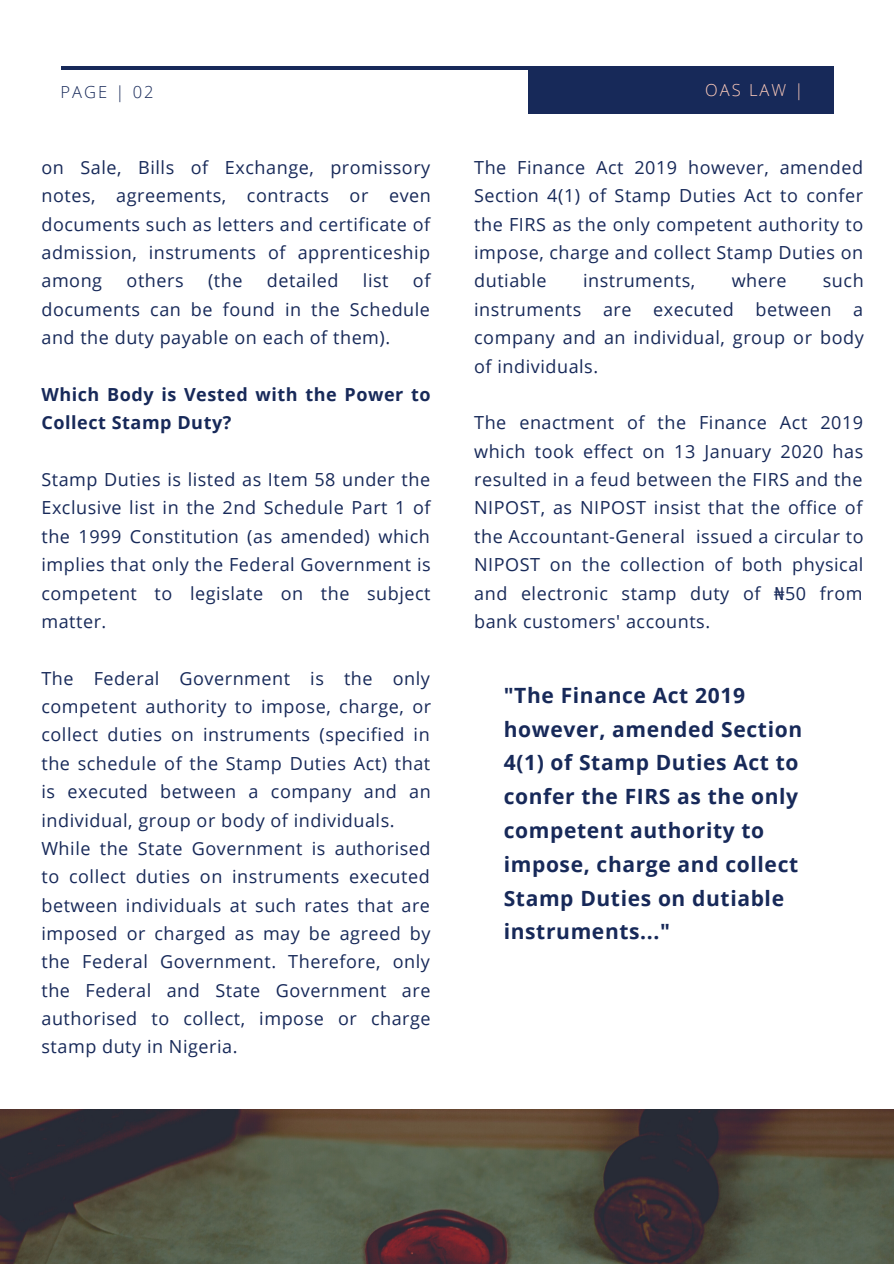
<style>
.page{position:relative;width:894px;height:1264px;background:#fff}
.page>*{position:absolute;margin:0;border:0;box-sizing:border-box;transform-origin:0 0}
.t1{font:700 21px/33.8px "Open Sans";letter-spacing:.03em;color:#172959}
.t2{font:18px/28.3px "Open Sans";letter-spacing:.03em;color:#172959;text-align:justify}
.t3{font:700 18px/28.3px "Open Sans";letter-spacing:.03em;color:#172959}
.t4{font:300 16.5px "Open Sans";letter-spacing:.12em;color:#172959}
.t5{font:300 16.5px "Open Sans";letter-spacing:.12em;color:#fcb}
.s1{font-family:"Noto Sans"}
</style>
<div class="page">
<hr style="left:61px;top:66px;width:771px;height:4px;background:#172959">
<div style="left:528px;top:66px;width:305px;height:48px;background:#172959"></div>
<img style="left:0;top:1109px;width:893px;height:154px">
<p class="t4" style="left:61px;top:80px;width:94px">PAGE | 02</p>
<p class="t5" style="left:705px;top:78px;width:100px">OAS LAW |</p>
<p class="t2" style="left:41px;top:153px;width:391px">on Sale, Bills of Exchange, promissory notes, agreements, contracts or even documents such as letters and certificate of admission, instruments of apprenticeship among</p>
<p class="t2" style="left:41px;top:266px;width:390px;text-indent:371px">of documents can be found in the Schedule and the duty payable on each of them).</p>
<p class="t3" style="left:41px;top:380px;width:390px">Which Body is Vested with the Power to<br>Collect Stamp Duty?</p>
<p class="t2" style="left:41px;top:465px;width:390px">Stamp Duties is listed as Item 58 under the Exclusive list in the 2nd Schedule Part 1 of the 1999 Constitution (as amended) which implies that only the Federal Government is competent to legislate on the subject matter.</p>
<p class="t2" style="left:126px;top:266px;width:59px">others</p>
<p class="t2" style="left:208px;top:266px;width:36px">(the</p>
<p class="t2" style="left:267px;top:266px;width:73px">detailed</p>
<p class="t2" style="left:363px;top:266px;width:27px">list</p>
<p class="t2" style="left:41px;top:663px;width:391px;text-align:left">The Federal Government is the only competent authority to impose, charge, or collect duties on instruments (specified in the schedule of the Stamp Duties Act) that is executed between a company and an individual, group or body of individuals.<br>While the State Government is authorised to collect duties on instruments executed between individuals at such rates that are imposed or charged as may be agreed by the Federal Government. Therefore, only the Federal and State Government are authorised to collect, impose or charge stamp duty in Nigeria.</p>
<p class="t2" style="left:474px;top:153px;width:390px">The Finance Act 2019 however, amended Section 4(1) of Stamp Duties Act to confer the FIRS as the only competent authority to impose, charge and collect Stamp Duties on dutiable</p>
<p class="t2" style="left:474px;top:266px;width:391px;text-indent:348px">such instruments are executed between a company and an individual, group or body of individuals.</p>
<p class="t2" style="left:583px;top:266px;width:114px">instruments,</p>
<p class="t2" style="left:731px;top:266px;width:56px">where</p>
<p class="t2" style="left:474px;top:408px;width:391px">The enactment of the Finance Act 2019 which took effect on 13 January 2020 has resulted in a feud between the FIRS and the NIPOST, as NIPOST insist that the office of the Accountant-General issued a circular to NIPOST on the collection of both physical and electronic stamp duty of <span class="s1">₦</span>50 from bank customers' accounts.</p>
<p class="t1" style="left:503px;top:677px;width:300px">"The Finance Act 2019 however, amended Section<br>4(1) of Stamp Duties Act to confer the FIRS as the only competent authority to impose, charge and collect<br>Stamp Duties on dutiable instruments..."</p>
</div>
